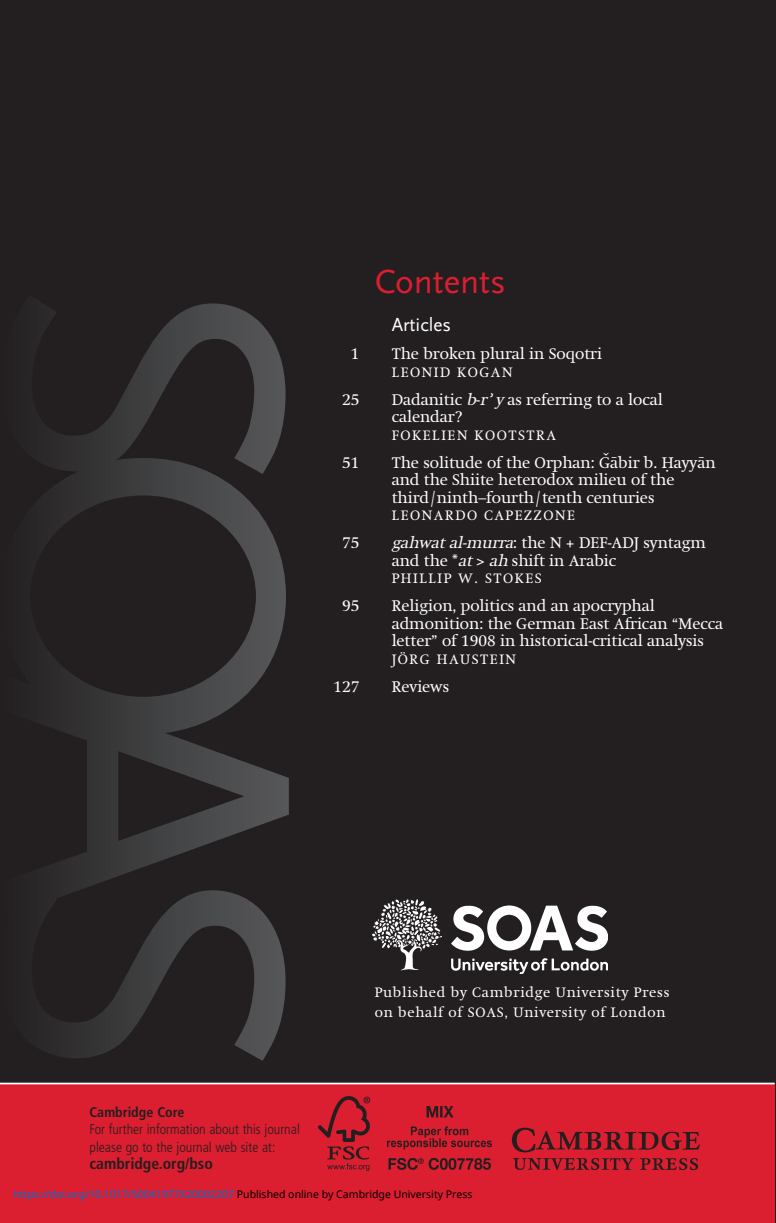
<style>
.page{position:relative;width:776px;height:1223px;background:#fff}
.page>*{position:absolute;margin:0;border:0;box-sizing:border-box;transform-origin:0 0}
.t1{font:35px "Scala Sans";color:#db1e30}
.t2{font:19.25px "Scala Sans";color:#fff}
.t3{font:15.75px/17.5px "Hollander Com";color:#fff}
.t4{font:700 condensed 15.75px "Frutiger";color:#231f20}
.t5{font:300 condensed 14px/17.5px "Frutiger LT Std";color:#231f20}
.t6{font:14px "Hollander Com";letter-spacing:.11em;color:#fff}
.t7{font:14px/19.2px "Hollander Com";letter-spacing:.055em;color:#fff}
.t8{font:10.5px "Noto Sans";color:#0172cf}
.s1{font-style:italic}
.s2{font-family:"Menlo";font-weight:700;font-style:italic}
.s3{font-family:"Frutiger";font-weight:700}
.s4{color:#000}
</style>
<div class="page">
<div style="left:0;top:0;width:775px;height:1223px;background:#231f20"></div>
<div style="left:0;top:1083px;width:774px;height:140px;background:#db1e30"></div>
<hr style="left:0;top:1083px;width:774px;height:1px;background:#fff">
<img style="left:511px;top:1127px;width:188px;height:43px">
<svg style="left:48px;top:303px;width:241px;height:758px"></svg>
<img style="left:318px;top:1097px;width:174px;height:73px">
<img style="left:372px;top:899px;width:235px;height:74px">
<p class="t1" style="left:375px;top:268px;width:132px">Contents</p>
<p class="t2" style="left:391px;top:317px;width:61px">Articles</p>
<p class="t3" style="left:350px;top:346px;width:10px">1</p>
<p class="t3" style="left:391px;top:346px;width:212px">The broken plural in Soqotri</p>
<p class="t6" style="left:391px;top:366px;width:122px">LEONID KOGAN</p>
<p class="t3" style="left:342px;top:392px;width:19px">25</p>
<p class="t3" style="left:391px;top:392px;width:272px">Dadanitic <span class="s1">b</span>-<span class="s1">r</span><span class="s2">ʾ</span><span class="s1">y</span> as referring to a local calendar?</p>
<p class="t6" style="left:391px;top:429px;width:166px">FOKELIEN KOOTSTRA</p>
<p class="t3" style="left:342px;top:455px;width:19px">51</p>
<p class="t3" style="left:391px;top:455px;width:325px">The solitude of the Orphan: Gˇ ābir b. H· ayyān and the Shiite heterodox milieu of the third/ninth–fourth/tenth centuries</p>
<p class="t6" style="left:391px;top:509px;width:185px">LEONARDO CAPEZZONE</p>
<p class="t3" style="left:342px;top:535px;width:19px">75</p>
<p class="t3" style="left:391px;top:535px;width:315px"><span class="s1">gahwatal-murra</span>: the N + DEF-ADJ syntagm and the *<span class="s1">at</span>&gt; <span class="s1">ah</span> shift in Arabic</p>
<p class="t6" style="left:391px;top:572px;width:151px">PHILLIP W. STOKES</p>
<p class="t3" style="left:342px;top:598px;width:19px">95</p>
<p class="t3" style="left:391px;top:598px;width:333px">Religion, politics and an apocryphal admonition: the German East African “Mecca letter” of 1908 in historical-critical analysis</p>
<p class="t6" style="left:391px;top:653px;width:126px">JÖRG HAUSTEIN</p>
<p class="t3" style="left:333px;top:679px;width:27px">127</p>
<p class="t3" style="left:391px;top:679px;width:59px">Reviews</p>
<p class="t5" style="left:89px;top:1103px;width:212px"><span class="s3">Cambridge Core<br></span>For further information about this journal please go to the journal web site at:</p>
<p class="t4" style="left:89px;top:1158px;width:125px">cambridge.org/bso</p>
<p class="t7" style="left:374px;top:984px;width:296px">Published by Cambridge University Press on behalf of SOAS, University of London</p>
<p class="t8" style="left:14px;top:1187px;width:460px">https://doi.org/10.1017/S0041977X20002207 <span class="s4">Published online by Cambridge University Press</span></p>
</div>
